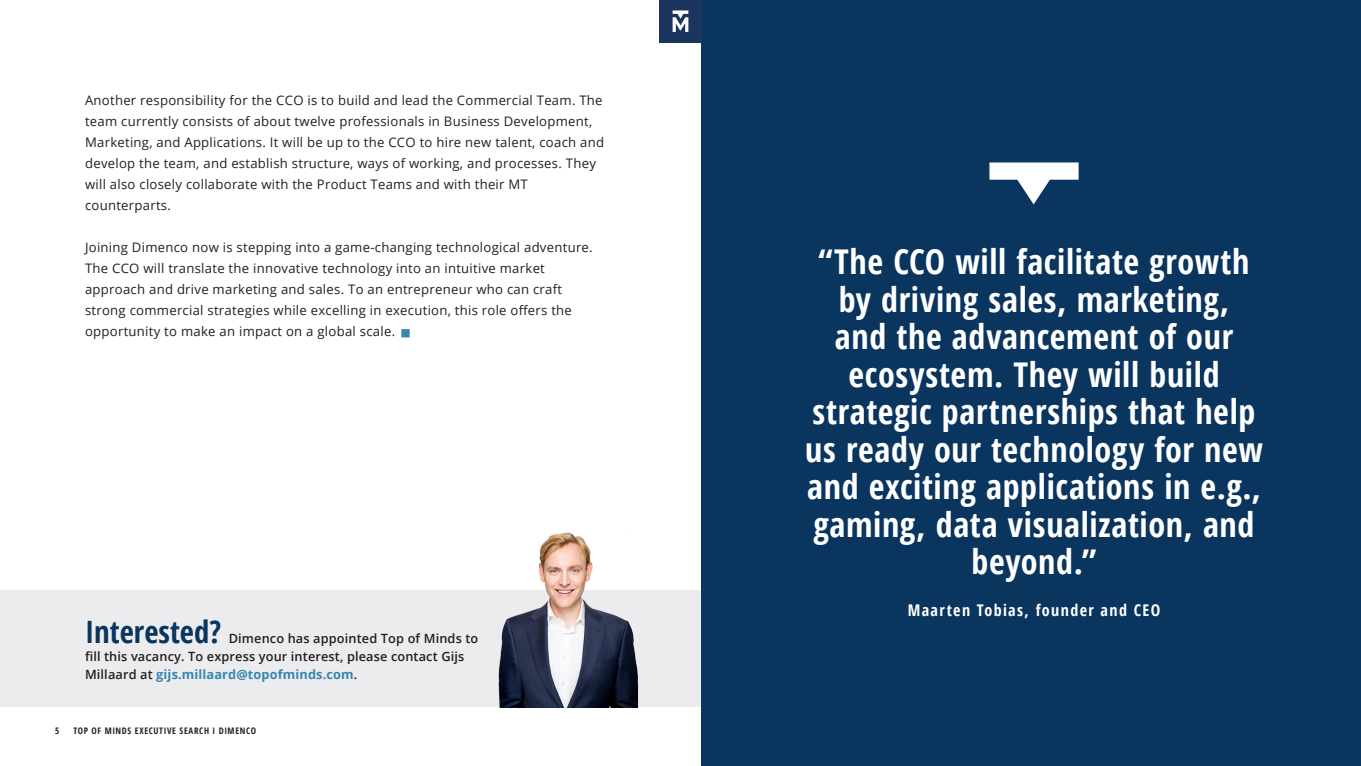
<style>
.page{position:relative;width:1361px;height:766px;background:#fff}
.page>*{position:absolute;margin:0;border:0;box-sizing:border-box;transform-origin:0 0}
.Page_header_kopie{font:700 condensed 34.05px/37.5px "Open Sans";letter-spacing:.02em;color:#fff;text-align:center}
.t1{font:700 condensed 30.75px "Open Sans";color:#0a355e}
.t2{font:700 condensed 16.12px "Open Sans";letter-spacing:.085em;color:#fff}
.t3{font:13.12px/21px "Open Sans";letter-spacing:.02em;color:#231f20}
.t4{font:600 12.75px/18px "Open Sans";letter-spacing:.01em;color:#231f20}
.t5{font:700 condensed 9px "Open Sans";letter-spacing:.07em;color:#231f20}
.s1{color:#3587b0}
.s2{font-weight:700;color:#3587b0}
</style>
<div class="page">
<div style="left:0;top:590px;width:702px;height:116px;background:#ececee"></div>
<div style="left:702px;top:0;width:659px;height:765px;background:#0a355e"></div>
<svg style="left:989px;top:162px;width:90px;height:43px"></svg>
<img style="left:498px;top:532px;width:140px;height:174px">
<div style="left:659px;top:0;width:43px;height:43px;background:#1c355e"></div>
<svg style="left:672px;top:10px;width:16px;height:22px"></svg>
<p class="t3" style="left:85px;top:89px;width:520px">Another responsibility for the CCO is to build and lead the Commercial Team. The team currently consists of about twelve professionals in Business Development, Marketing, and Applications. It will be up to the CCO to hire new talent, coach and develop the team, and establish structure, ways of working, and processes. They will also closely collaborate with the Product Teams and with their MT counterparts.</p>
<p class="t3" style="left:85px;top:236px;width:509px">Joining Dimenco now is stepping into a game-changing technological adventure.<br>The CCO will translate the innovative technology into an intuitive market approach and drive marketing and sales. To an entrepreneur who can craft strong commercial strategies while excelling in execution, this role offers the opportunity to make an impact on a global scale. <span class="s1">■■</span></p>
<p class="t1" style="left:85px;top:609px;width:138px">Interested?</p>
<p class="t4" style="left:85px;top:628px;width:395px;text-indent:144px">Dimenco has appointed Top of Minds to fill this vacancy. To express your interest, please contact Gijs<br>Millaard at <span class="s2">gijs.millaard@topofminds.com</span>.</p>
<p class="t5" style="left:55px;top:724px;width:6px">5</p>
<p class="t5" style="left:73px;top:724px;width:184px">TOP OF MINDS EXECUTIVE SEARCH I DIMENCO</p>
<p class="Page_header_kopie" style="left:805px;top:242px;width:459px">“The CCO will facilitate growth by driving sales, marketing,<br>and the advancement of our ecosystem. They will build strategic partnerships that help us ready our technology for new and exciting applications in e.g., gaming, data visualization, and beyond.”</p>
<p class="t2" style="left:908px;top:598px;width:254px">Maarten Tobias, founder and CEO</p>
</div>
